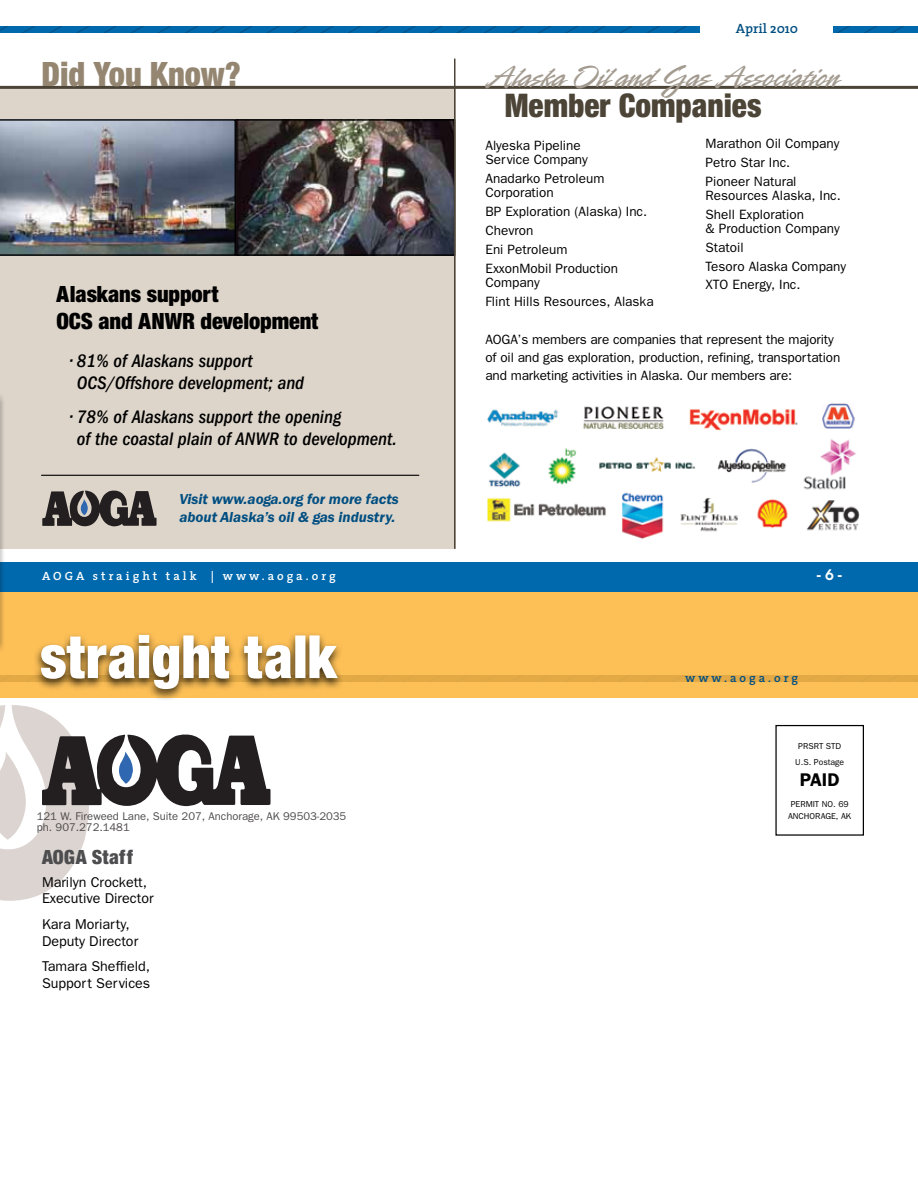
<style>
.page{position:relative;width:918px;height:1188px;background:#fff}
.page>*{position:absolute;margin:0;border:0;box-sizing:border-box;transform-origin:0 0}
.t1{font:63.9px "Sans Black Condensed DTC";color:#fff;scale:.96 1}
.t2{font:36px "Sans Black Condensed DTC";color:#948671;scale:.96 1}
.t3{font:34.95px "Sans Black Condensed DTC";color:#4c4437;scale:.96 1}
.t4{font:34.35px "Rapier Plain";color:#a39b90}
.t5{font:24px/27px "Sans Black Condensed DTC";letter-spacing:-.005em;color:#000}
.t6{font:21px "Sans Black Condensed DTC";color:#4d4d4f}
.t7{font:italic 500 condensed 18.75px/22.5px "Franklin Gothic";color:#000}
.t8{font:600 18.45px "Franklin Gothic";color:#000}
.t9{font:italic 600 15px/18px "Franklin Gothic";color:#004e81}
.t10{font:600 15px "Lubalin Graph";color:#fff}
.t11{font:14.25px/16.5px "Franklin Gothic";color:#000}
.t12{font:13.5px/18.8px "Franklin Gothic";color:#000}
.t13{font:600 13.5px "The Serif";color:#004e81}
.t14{font:600 12px "The Serif";letter-spacing:.25em;color:#fff}
.t15{font:600 12px "The Serif";letter-spacing:.25em;color:#004e81}
.t16{font:11.25px "Franklin Gothic";color:#4e4b4b}
.t17{font:8.55px/16.5px "Franklin Gothic";color:#000;text-align:center}
</style>
<div class="page">
<div style="left:0;top:87px;width:455px;height:462px;background:#ddd5ca"></div>
<img style="left:236px;top:121px;width:217px;height:133px">
<div style="left:229px;top:119px;width:226px;height:137px;border:1px solid #000"></div>
<img style="left:0;top:119px;width:236px;height:137px">
<hr style="left:0;top:86px;width:918px;height:3px;background:#4c4437">
<svg style="left:0;top:26px;width:918px;height:6px;background:#0066a9"></svg>
<div style="left:701px;top:21px;width:132px;height:14px;background:#fff"></div>
<div style="left:0;top:589px;width:918px;height:109px;background:#fdc057"></div>
<div style="left:0;top:675px;width:918px;height:6px;background:#e2a945"></div>
<div style="left:33px;top:631px;width:312px;height:70px;background:#000;opacity:.75"></div>
<div style="left:775px;top:725px;width:89px;height:111px;border:1px solid #000"></div>
<svg style="left:0;top:705px;width:271px;height:196px"></svg>
<div style="left:0;top:562px;width:918px;height:30px;background:#0069ad"></div>
<img style="left:487px;top:403px;width:373px;height:136px">
<hr style="left:454px;top:59px;width:2px;height:489px;background:#4c4437">
<svg style="left:42px;top:491px;width:115px;height:35px"></svg>
<hr style="left:42px;top:475px;width:377px;height:1px;background:#000">
<div style="left:0;top:393px;width:5px;height:259px;background:#000;opacity:.2"></div>
<h2 class="t2" style="left:42px;top:52px;width:209px">Did You Know?</h2>
<h3 class="t5" style="left:57px;top:280px;width:263px">Alaskans support<br>OCS and ANWR development</h3>
<h3 class="t7" style="left:77px;top:350px;width:229px;text-indent:-7px">• 81% of Alaskans support<br>OCS/Offshore development; and</h3>
<h3 class="t7" style="left:77px;top:405px;width:321px;text-indent:-7px">• 78% of Alaskans support the opening<br>of the coastal plain of ANWR to development.</h3>
<p class="t9" style="left:179px;top:491px;width:221px">Visit www.aoga.org for more facts about Alaska’s oil &amp; gas industry.</p>
<p class="t13" style="left:736px;top:17px;width:64px">April 2010</p>
<h3 class="t4" style="left:485px;top:55px;width:355px">Alaska Oil and Gas Association</h3>
<h3 class="t3" style="left:505px;top:84px;width:269px">Member Companies</h3>
<p class="t12" style="left:485px;top:138px;width:104px;line-height:14.2px">Alyeska Pipeline<br>Service Company</p>
<p class="t12" style="left:485px;top:171px;width:121px;line-height:14.2px">Anadarko Petroleum<br>Corporation</p>
<p class="t12" style="left:485px;top:202px;width:163px">BP Exploration (Alaska) Inc.<br>Chevron<br>Eni Petroleum<br>ExxonMobil Production</p>
<p class="t12" style="left:485px;top:273px;width:170px">Company<br>Flint Hills Resources, Alaska</p>
<p class="t12" style="left:706px;top:134px;width:135px">Marathon Oil Company<br>Petro Star Inc.<br>Pioneer Natural</p>
<p class="t12" style="left:706px;top:186px;width:137px">Resources Alaska, Inc.<br>Shell Exploration</p>
<p class="t12" style="left:706px;top:219px;width:142px">&amp; Production Company<br>Statoil<br>Tesoro Alaska Company<br>XTO Energy, Inc.</p>
<p class="t12" style="left:485px;top:331px;width:356px;line-height:18px">AOGA’s members are companies that represent the majority of oil and gas exploration, production, refining, transportation and marketing activities in Alaska. Our members are:</p>
<p class="t14" style="left:42px;top:566px;width:295px">AOGA straight talk | www.aoga.org</p>
<p class="t10" style="left:817px;top:565px;width:27px">-6-</p>
<h1 class="t1" style="left:40px;top:618px;width:310px">straight talk</h1>
<p class="t15" style="left:685px;top:667px;width:115px">www.aoga.org</p>
<p class="t17" style="left:795px;top:737px;width:50px">PRSRT STD<br>U.S. Postage</p>
<h3 class="t8" style="left:800px;top:769px;width:41px">PAID</h3>
<p class="t17" style="left:791px;top:795px;width:60px">PERMIT NO. 69</p>
<p class="t16" style="left:37px;top:810px;width:311px">121 W. Fireweed Lane, Suite 207, Anchorage, AK 99503-2035</p>
<p class="t17" style="left:788px;top:807px;width:65px">ANCHORAGE, AK</p>
<p class="t16" style="left:37px;top:821px;width:95px">ph. 907.272.1481</p>
<h3 class="t6" style="left:42px;top:844px;width:92px">AOGA Staff</h3>
<p class="t11" style="left:42px;top:873px;width:113px">Marilyn Crockett,<br>Executive Director</p>
<p class="t11" style="left:42px;top:916px;width:98px">Kara Moriarty,<br>Deputy Director</p>
<p class="t11" style="left:42px;top:958px;width:110px">Tamara Sheffield,<br>Support Services</p>
</div>
